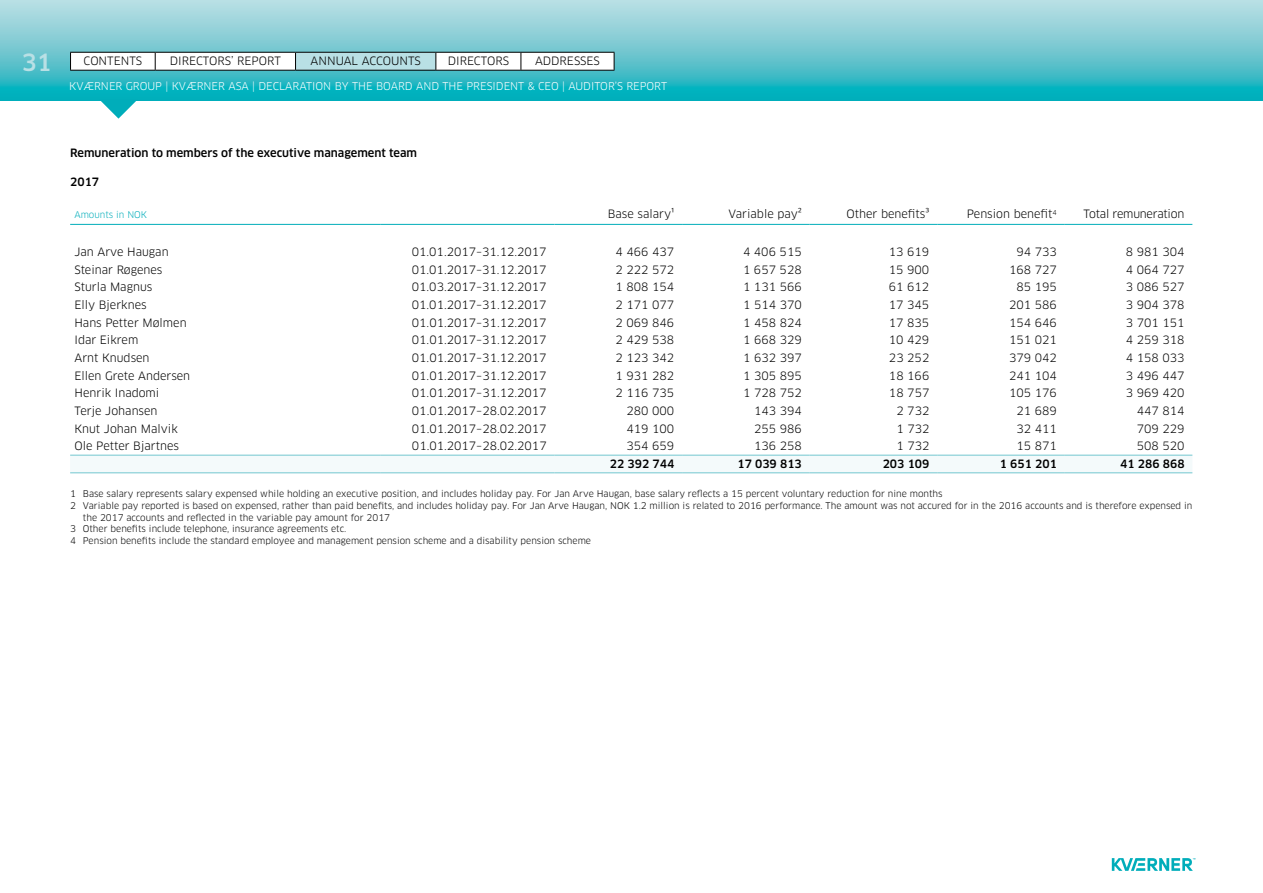
<style>
.page{position:relative;width:1263px;height:893px;background:#fff}
.page>*{position:absolute;margin:0;border:0;box-sizing:border-box;transform-origin:0 0}
.t1{font:500 23.25px "Clan";color:#b9e0e5}
.t2{font:11.85px "Uni Sans Book";color:#000}
.t3{font:11.25px "Clan";color:#000}
.t4{font:500 11.25px "Clan";color:#000}
.t5{font:11.25px "Clan";letter-spacing:-.02em;color:#000}
.t6{font:10.5px "Clan";color:#fff}
.t7{font:9px "Clan";color:#000}
.t8{font:9px "Clan";color:#00adba}
</style>
<div class="page">
<div style="left:71px;top:456px;width:1121px;height:16px;background:#f4fafb"></div>
<hr style="left:70px;top:224px;width:310px;height:1px;background:#00adba">
<hr style="left:380px;top:224px;width:174px;height:1px;background:#00adba">
<hr style="left:554px;top:224px;width:128px;height:1px;background:#00adba">
<hr style="left:682px;top:224px;width:128px;height:1px;background:#00adba">
<hr style="left:810px;top:224px;width:127px;height:1px;background:#00adba">
<hr style="left:937px;top:224px;width:128px;height:1px;background:#00adba">
<hr style="left:1065px;top:224px;width:127px;height:1px;background:#00adba">
<hr style="left:70px;top:455px;width:310px;height:1px;background:#73c7d0">
<hr style="left:380px;top:455px;width:174px;height:1px;background:#73c7d0">
<hr style="left:554px;top:455px;width:128px;height:1px;background:#73c7d0">
<hr style="left:682px;top:455px;width:128px;height:1px;background:#73c7d0">
<hr style="left:810px;top:455px;width:127px;height:1px;background:#73c7d0">
<hr style="left:937px;top:455px;width:128px;height:1px;background:#73c7d0">
<hr style="left:1065px;top:455px;width:127px;height:1px;background:#73c7d0">
<hr style="left:70px;top:472px;width:310px;height:1px;background:#73c7d0">
<hr style="left:380px;top:472px;width:174px;height:1px;background:#73c7d0">
<hr style="left:554px;top:472px;width:128px;height:1px;background:#73c7d0">
<hr style="left:682px;top:472px;width:128px;height:1px;background:#73c7d0">
<hr style="left:810px;top:472px;width:127px;height:1px;background:#73c7d0">
<hr style="left:937px;top:472px;width:128px;height:1px;background:#73c7d0">
<hr style="left:1065px;top:472px;width:127px;height:1px;background:#73c7d0">
<svg style="left:0;top:0;width:1263px;height:101px;background:#68c7d0"></svg>
<svg style="left:1112px;top:858px;width:83px;height:13px"></svg>
<svg style="left:99px;top:99px;width:39px;height:20px"></svg>
<svg style="left:70px;top:52px;width:545px;height:18px"></svg>
<hr style="left:70px;top:70px;width:85px;height:1px;background:#000">
<hr style="left:155px;top:70px;width:141px;height:1px;background:#000">
<hr style="left:296px;top:70px;width:140px;height:1px;background:#000">
<hr style="left:436px;top:70px;width:85px;height:1px;background:#000">
<hr style="left:521px;top:70px;width:93px;height:1px;background:#000">
<h1 class="t1" style="left:22px;top:48px;width:31px">31</h1>
<p class="t3" style="left:84px;top:54px;width:60px">CONTENTS</p>
<p class="t3" style="left:170px;top:54px;width:113px">DIRECTORS’ REPORT</p>
<p class="t3" style="left:311px;top:54px;width:112px">ANNUAL ACCOUNTS</p>
<p class="t3" style="left:448px;top:54px;width:63px">DIRECTORS</p>
<p class="t3" style="left:535px;top:54px;width:66px">ADDRESSES</p>
<p class="t2" style="left:70px;top:58px;width:217px">ANNUAL ACCOUNTS – KVAERNER GROUP</p>
<p class="t6" style="left:69px;top:79px;width:600px">KVÆRNER GROUP | KVÆRNER ASA | DECLARATION BY THE BOARD AND THE PRESIDENT &amp; CEO | AUDITOR’S REPORT</p>
<p class="t4" style="left:70px;top:146px;width:348px">Remuneration to members of the executive management team</p>
<p class="t4" style="left:70px;top:175px;width:31px">2017</p>
<p class="t8" style="left:74px;top:210px;width:74px">Amounts in NOK</p>
<p class="t3" style="left:608px;top:207px;width:68px">Base salary¹</p>
<p class="t3" style="left:728px;top:207px;width:75px">Variable pay²</p>
<p class="t3" style="left:846px;top:207px;width:84px">Other benefits³</p>
<p class="t3" style="left:967px;top:207px;width:92px">Pension benefit<sup>4</sup></p>
<p class="t5" style="left:1084px;top:207px;width:102px">Total remuneration</p>
<p class="t3" style="left:74px;top:245px;width:96px">Jan Arve Haugan</p>
<p class="t3" style="left:412px;top:245px;width:136px">01.01.2017–31.12.2017</p>
<p class="t3" style="left:615px;top:245px;width:60px">4 466 437</p>
<p class="t3" style="left:743px;top:245px;width:60px">4 406 515</p>
<p class="t3" style="left:889px;top:245px;width:42px">13 619</p>
<p class="t3" style="left:1016px;top:245px;width:42px">94 733</p>
<p class="t3" style="left:1126px;top:245px;width:60px">8 981 304</p>
<p class="t3" style="left:74px;top:263px;width:90px">Steinar Røgenes</p>
<p class="t3" style="left:412px;top:263px;width:136px">01.01.2017–31.12.2017</p>
<p class="t3" style="left:615px;top:263px;width:60px">2 222 572</p>
<p class="t3" style="left:743px;top:263px;width:60px">1 657 528</p>
<p class="t3" style="left:889px;top:263px;width:42px">15 900</p>
<p class="t3" style="left:1009px;top:263px;width:49px">168 727</p>
<p class="t3" style="left:1126px;top:263px;width:60px">4 064 727</p>
<p class="t3" style="left:74px;top:280px;width:79px">Sturla Magnus</p>
<p class="t3" style="left:412px;top:280px;width:136px">01.03.2017–31.12.2017</p>
<p class="t3" style="left:615px;top:280px;width:60px">1 808 154</p>
<p class="t3" style="left:743px;top:280px;width:60px">1 131 566</p>
<p class="t3" style="left:889px;top:280px;width:42px">61 612</p>
<p class="t3" style="left:1016px;top:280px;width:42px">85 195</p>
<p class="t3" style="left:1126px;top:280px;width:60px">3 086 527</p>
<p class="t3" style="left:74px;top:298px;width:74px">Elly Bjerknes</p>
<p class="t3" style="left:412px;top:298px;width:136px">01.01.2017–31.12.2017</p>
<p class="t3" style="left:615px;top:298px;width:60px">2 171 077</p>
<p class="t3" style="left:743px;top:298px;width:60px">1 514 370</p>
<p class="t3" style="left:889px;top:298px;width:42px">17 345</p>
<p class="t3" style="left:1009px;top:298px;width:49px">201 586</p>
<p class="t3" style="left:1126px;top:298px;width:60px">3 904 378</p>
<p class="t3" style="left:74px;top:316px;width:114px">Hans Petter Mølmen</p>
<p class="t3" style="left:412px;top:316px;width:136px">01.01.2017–31.12.2017</p>
<p class="t3" style="left:615px;top:316px;width:60px">2 069 846</p>
<p class="t3" style="left:743px;top:316px;width:60px">1 458 824</p>
<p class="t3" style="left:889px;top:316px;width:42px">17 835</p>
<p class="t3" style="left:1009px;top:316px;width:49px">154 646</p>
<p class="t3" style="left:1126px;top:316px;width:60px">3 701 151</p>
<p class="t3" style="left:74px;top:333px;width:65px">Idar Eikrem</p>
<p class="t3" style="left:412px;top:333px;width:136px">01.01.2017–31.12.2017</p>
<p class="t3" style="left:615px;top:333px;width:60px">2 429 538</p>
<p class="t3" style="left:743px;top:333px;width:60px">1 668 329</p>
<p class="t3" style="left:889px;top:333px;width:42px">10 429</p>
<p class="t3" style="left:1009px;top:333px;width:49px">151 021</p>
<p class="t3" style="left:1126px;top:333px;width:60px">4 259 318</p>
<p class="t3" style="left:74px;top:351px;width:77px">Arnt Knudsen</p>
<p class="t3" style="left:412px;top:351px;width:136px">01.01.2017–31.12.2017</p>
<p class="t3" style="left:615px;top:351px;width:60px">2 123 342</p>
<p class="t3" style="left:743px;top:351px;width:60px">1 632 397</p>
<p class="t3" style="left:889px;top:351px;width:42px">23 252</p>
<p class="t3" style="left:1009px;top:351px;width:49px">379 042</p>
<p class="t3" style="left:1126px;top:351px;width:60px">4 158 033</p>
<p class="t3" style="left:74px;top:369px;width:117px">Ellen Grete Andersen</p>
<p class="t3" style="left:412px;top:369px;width:136px">01.01.2017–31.12.2017</p>
<p class="t3" style="left:615px;top:369px;width:60px">1 931 282</p>
<p class="t3" style="left:743px;top:369px;width:60px">1 305 895</p>
<p class="t3" style="left:889px;top:369px;width:42px">18 166</p>
<p class="t3" style="left:1009px;top:369px;width:49px">241 104</p>
<p class="t3" style="left:1126px;top:369px;width:60px">3 496 447</p>
<p class="t3" style="left:74px;top:386px;width:86px">Henrik Inadomi</p>
<p class="t3" style="left:412px;top:386px;width:136px">01.01.2017–31.12.2017</p>
<p class="t3" style="left:615px;top:386px;width:60px">2 116 735</p>
<p class="t3" style="left:743px;top:386px;width:60px">1 728 752</p>
<p class="t3" style="left:889px;top:386px;width:42px">18 757</p>
<p class="t3" style="left:1009px;top:386px;width:49px">105 176</p>
<p class="t3" style="left:1126px;top:386px;width:60px">3 969 420</p>
<p class="t3" style="left:75px;top:404px;width:84px">Terje Johansen</p>
<p class="t3" style="left:412px;top:404px;width:136px">01.01.2017–28.02.2017</p>
<p class="t3" style="left:626px;top:404px;width:49px">280 000</p>
<p class="t3" style="left:754px;top:404px;width:49px">143 394</p>
<p class="t3" style="left:896px;top:404px;width:35px">2 732</p>
<p class="t3" style="left:1016px;top:404px;width:42px">21 689</p>
<p class="t3" style="left:1137px;top:404px;width:49px">447 814</p>
<p class="t3" style="left:75px;top:422px;width:105px">Knut Johan Malvik</p>
<p class="t3" style="left:412px;top:422px;width:136px">01.01.2017–28.02.2017</p>
<p class="t3" style="left:626px;top:422px;width:49px">419 100</p>
<p class="t3" style="left:754px;top:422px;width:49px">255 986</p>
<p class="t3" style="left:896px;top:422px;width:35px">1 732</p>
<p class="t3" style="left:1016px;top:422px;width:42px">32 411</p>
<p class="t3" style="left:1137px;top:422px;width:49px">709 229</p>
<p class="t3" style="left:75px;top:439px;width:106px">Ole Petter Bjartnes</p>
<p class="t3" style="left:412px;top:439px;width:136px">01.01.2017–28.02.2017</p>
<p class="t3" style="left:626px;top:439px;width:49px">354 659</p>
<p class="t3" style="left:754px;top:439px;width:49px">136 258</p>
<p class="t3" style="left:896px;top:439px;width:35px">1 732</p>
<p class="t3" style="left:1016px;top:439px;width:42px">15 871</p>
<p class="t3" style="left:1137px;top:439px;width:49px">508 520</p>
<p class="t4" style="left:610px;top:457px;width:66px">22 392 744</p>
<p class="t4" style="left:737px;top:457px;width:66px">17 039 813</p>
<p class="t4" style="left:883px;top:457px;width:48px">203 109</p>
<p class="t4" style="left:1000px;top:457px;width:59px">1 651 201</p>
<p class="t4" style="left:1120px;top:457px;width:66px">41 286 868</p>
<p class="t7" style="left:70px;top:488px;width:874px">1 Base salary represents salary expensed while holding an executive position, and includes holiday pay. For Jan Arve Haugan, base salary reflects a 15 percent voluntary reduction for nine months</p>
<p class="t7" style="left:70px;top:500px;width:1124px">2 Variable pay reported is based on expensed, rather than paid benefits, and includes holiday pay. For Jan Arve Haugan, NOK 1.2 million is related to 2016 performance. The amount was not accured for in the 2016 accounts and is therefore expensed in</p>
<p class="t7" style="left:83px;top:512px;width:309px">the 2017 accounts and reflected in the variable pay amount for 2017</p>
<p class="t7" style="left:70px;top:523px;width:278px">3 Other benefits include telephone, insurance agreements etc.</p>
<p class="t7" style="left:70px;top:535px;width:522px">4 Pension benefits include the standard employee and management pension scheme and a disability pension scheme</p>
</div>
